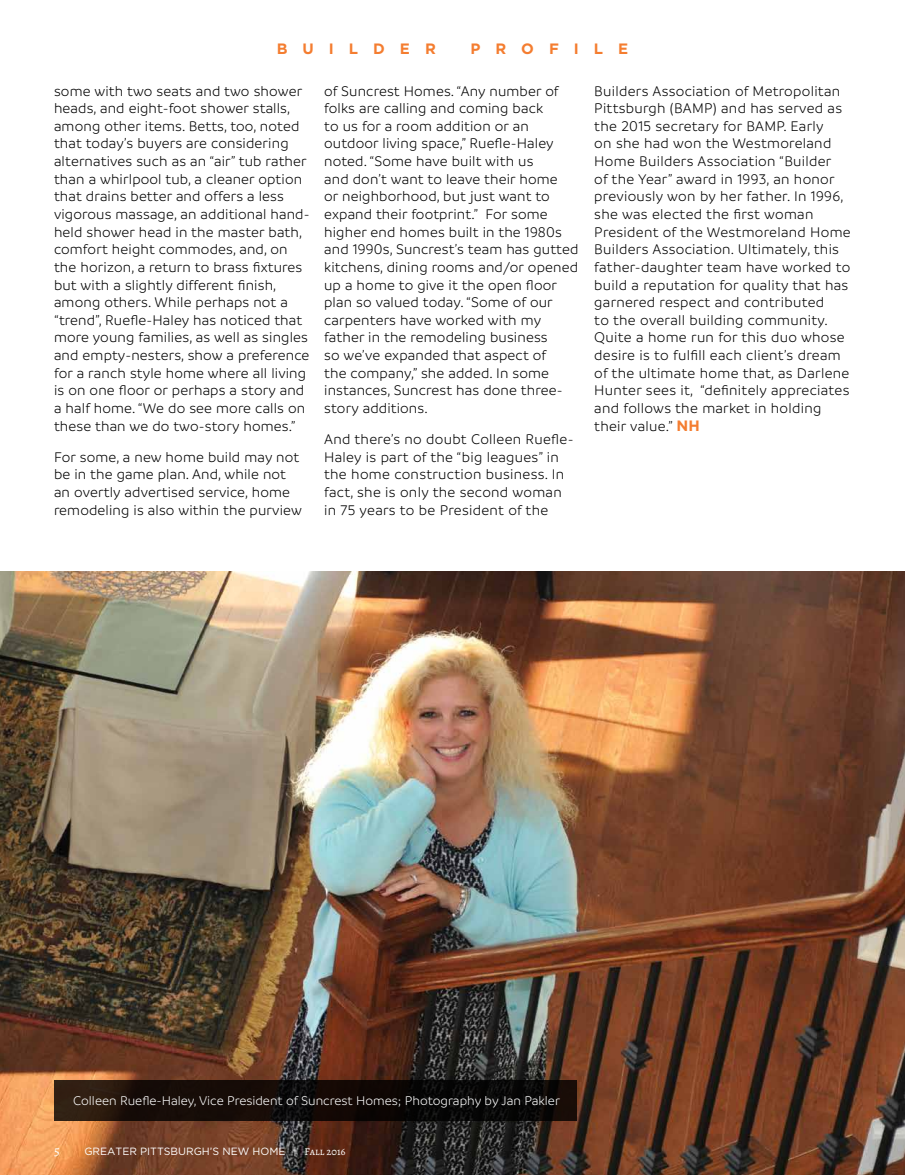
<style>
.page{position:relative;width:905px;height:1175px;background:#fff}
.page>*{position:absolute;margin:0;border:0;box-sizing:border-box;transform-origin:0 0}
.t1{font:300 15px/17.7px "Branding";letter-spacing:.01em;color:#000}
.t2{font:700 15px "Gotham";letter-spacing:1em;color:#f47d30}
.t3{font:300 13.5px "Branding";color:#fff}
.t4{font:13.5px "Alegreya SC";color:#fff}
.t5{font:10.5px "Gotham";color:#fff}
.s1{font-family:"Gotham";font-weight:700;color:#f47d30}
.s2{font-family:"Alegreya SC"}
</style>
<div class="page">
<img style="left:0;top:571px;width:904px;height:603px">
<svg style="left:54px;top:1080px;width:522px;height:40px;background:#130c08"></svg>
<p class="t2" style="left:277px;top:39px;width:161px">BUILDER</p>
<p class="t2" style="left:470px;top:39px;width:159px">PROFILE</p>
<p class="t1" style="left:54px;top:82px;width:257px">some with two seats and two shower heads, and eight-foot shower stalls, among other items. Betts, too, noted that today’s buyers are considering alternatives such as an “air” tub rather than a whirlpool tub, a cleaner option that drains better and offers a less vigorous massage, an additional hand&shy;held shower head in the master bath, comfort height commodes, and, on the horizon, a return to brass fixtures but with a slightly different finish, among others. While perhaps not a “trend”, Ruefle-Haley has noticed that more young families, as well as singles and empty-nesters, show a preference for a ranch style home where all living is on one floor or perhaps a story and a half home. “We do see more calls on these than we do two-story homes.”</p>
<p class="t1" style="left:54px;top:448px;width:249px">For some, a new home build may not be in the game plan. And, while not an overtly advertised service, home remodeling is also within the purview</p>
<p class="t1" style="left:324px;top:82px;width:256px">of Suncrest Homes. “Any number of folks are calling and coming back<br>to us for a room addition or an outdoor living space,” Ruefle-Haley noted. “Some have built with us<br>and don’t want to leave their home<br>or neighborhood, but just want to expand their footprint.” For some higher end homes built in the 1980s and 1990s, Suncrest’s team has gutted kitchens, dining rooms and/or opened up a home to give it the open floor plan so valued today. “Some of our carpenters have worked with my father in the remodeling business<br>so we’ve expanded that aspect of<br>the company,” she added. In some instances, Suncrest has done three&shy;story additions.</p>
<p class="t1" style="left:324px;top:430px;width:251px">And there’s no doubt Colleen Ruefle-Haley is part of the “big leagues” in the home construction business. In fact, she is only the second woman in 75 years to be President of the</p>
<p class="t1" style="left:594px;top:82px;width:258px">Builders Association of Metropolitan Pittsburgh (BAMP) and has served as the 2015 secretary for BAMP. Early<br>on she had won the Westmoreland Home Builders Association “Builder<br>of the Year” award in 1993, an honor previously won by her father. In 1996, she was elected the first woman President of the Westmoreland Home Builders Association. Ultimately, this father-daughter team have worked to build a reputation for quality that has garnered respect and contributed<br>to the overall building community.<br>Quite a home run for this duo whose desire is to fulfill each client’s dream of the ultimate home that, as Darlene Hunter sees it, “definitely appreciates and follows the market in holding their value.” <span class="s1">NH</span></p>
<p class="t3" style="left:73px;top:1093px;width:488px">Colleen Ruefle-Haley, Vice President of Suncrest Homes; Photography by Jan Pakler</p>
<p class="t4" style="left:54px;top:1142px;width:7px">5</p>
<p class="t5" style="left:84px;top:1144px;width:263px">GREATER PITTSBURGH’S NEW HOME | <span class="s2">Fall 2016</span></p>
</div>
